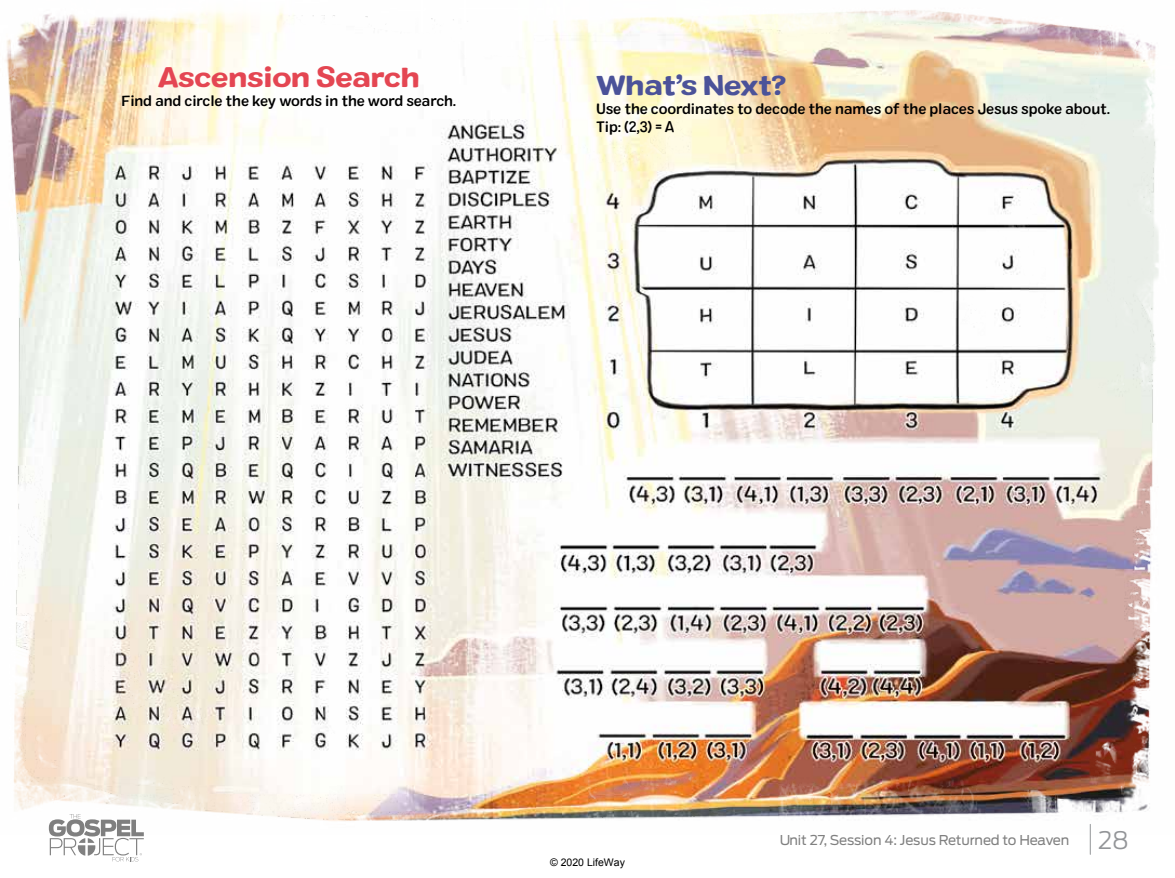
<style>
.page{position:relative;width:1175px;height:878px;background:#fff}
.page>*{position:absolute;margin:0;border:0;box-sizing:border-box;transform-origin:0 0}
.t1{font:27px "Colby Ex Bld";letter-spacing:-.03em;color:#e44652}
.t2{font:27px "Colby Ex Bld";letter-spacing:-.03em;color:#4b5299}
.t3{font:300 24px "Antenna";color:#939598}
.t4{font:15px/18.8px "Colby St Med";letter-spacing:-.01em;color:#000}
.t5{font:13.5px "Antenna";letter-spacing:-.01em;color:#000}
.t6{font:10.5px "Arial";color:#000}
</style>
<div class="page">
<img style="left:5px;top:10px;width:1154px;height:852px">
<svg style="left:49px;top:814px;width:95px;height:47px"></svg>
<hr style="left:1089px;top:824px;width:1px;height:30px;background:#939598">
<h1 class="t1" style="left:158px;top:60px;width:264px">Ascension Search</h1>
<p class="t4" style="left:122px;top:91px;width:336px">Find and circle the key words in the word search.</p>
<h1 class="t2" style="left:596px;top:67px;width:192px">What’s Next?</h1>
<p class="t4" style="left:596px;top:99px;width:515px">Use the coordinates to decode the names of the places Jesus spoke about.<br>Tip: (2,3) = A</p>
<p class="t6" style="left:550px;top:856px;width:76px">© 2020 LifeWay</p>
<p class="t5" style="left:779px;top:831px;width:292px">Unit 27, Session 4: Jesus Returned to Heaven</p>
<h2 class="t3" style="left:1098px;top:826px;width:32px">28</h2>
</div>
